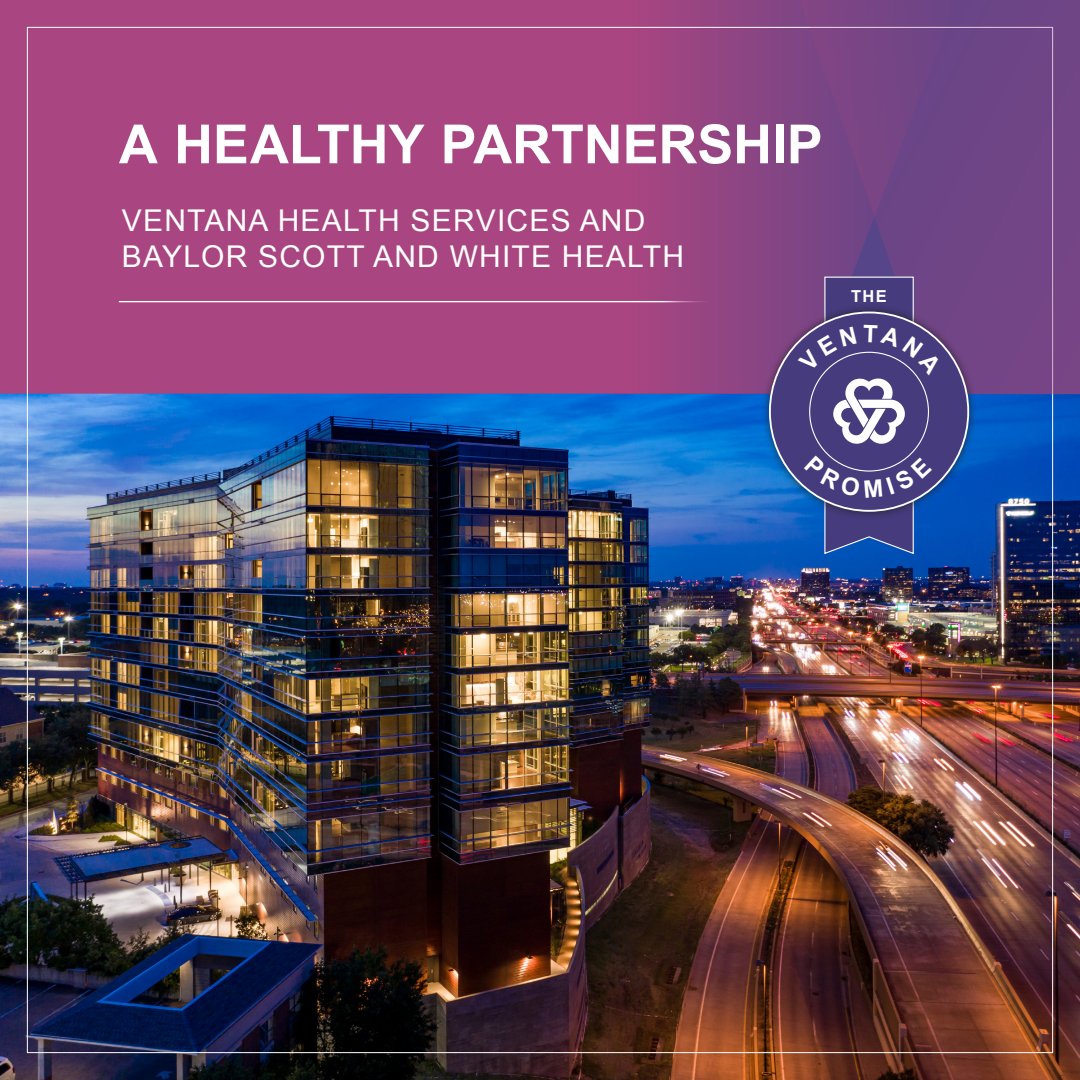
<style>
.page{position:relative;width:1080px;height:1080px;background:#fff}
.page>*{position:absolute;margin:0;border:0;box-sizing:border-box;transform-origin:0 0}
.t1{font:700 54px "Arial";letter-spacing:-.005em;color:#fff}
.t2{font:30px/36px "Arial";letter-spacing:.04em;color:#fff}
.t3{font:700 16.5px "Arial";color:#fff}
</style>
<div class="page">
<img style="left:0;top:394px;width:1080px;height:686px">
<svg style="left:0;top:0;width:710px;height:394px;background:#a84581"></svg>
<svg style="left:710px;top:0;width:370px;height:394px;background:#784585"></svg>
<div style="left:761px;top:303px;width:216px;height:217px;background:#231f20;opacity:.75"></div>
<div style="left:770px;top:312px;width:198px;height:199px;background:#453b7d;border-radius:50%"></div>
<hr style="left:119px;top:301px;width:598px;height:1px;background:#fff">
<svg style="left:798px;top:276px;width:144px;height:279px"></svg>
<p class="t1" style="left:119px;top:109px;width:705px">A HEALTHY PARTNERSHIP</p>
<p class="t2" style="left:122px;top:203px;width:564px">VENTANA HEALTH SERVICES AND<br>BAYLOR SCOTT AND WHITE HEALTH</p>
<p class="t3" style="left:851px;top:286px;width:37px">THE</p>
</div>
